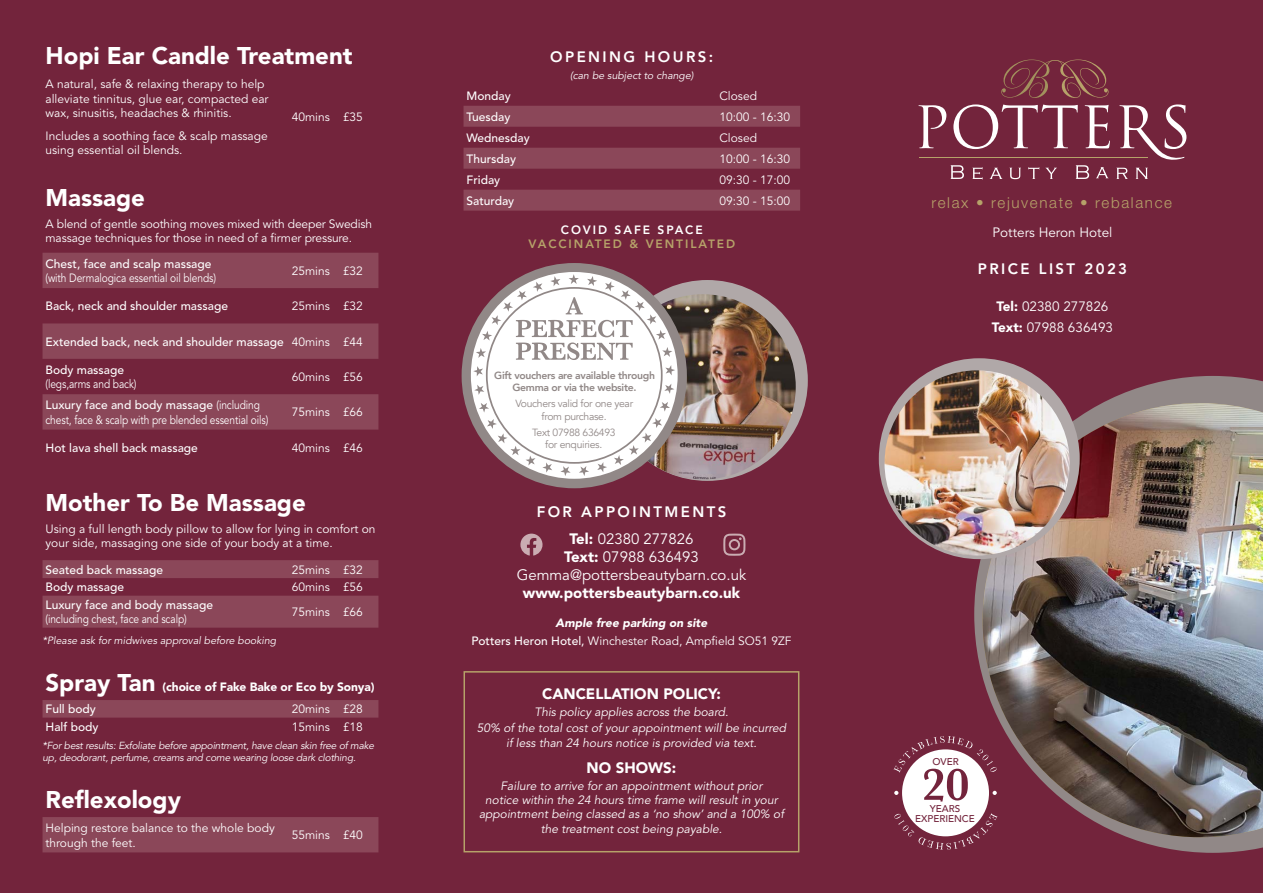
<style>
.page{position:relative;width:1263px;height:893px;background:#73243c}
.page>*{position:absolute;margin:0;border:0;box-sizing:border-box;transform-origin:0 0}
.t1{font:900 24px "Avenir LT Std";color:#fff}
.t2{font:300 15.15px "Helvetica Neue LT Std";letter-spacing:.11em;color:#b6a269}
.t3{font:800 15px/26.5px "Avenir LT Std";letter-spacing:.16em;color:#fff;text-align:center}
.t4{font:900 15px "Avenir LT Std";color:#fff}
.t5{font:15px/18px "Avenir LT Std";color:#fff;text-align:center}
.t6{font:13.5px/21px "Avenir LT Std";color:#fff;text-align:center}
.t7{font:12px/14.4px "Avenir LT Std";color:#fff}
.t8{font:italic 12px/14.4px "Avenir LT Std";color:#fff;text-align:center}
.t9{font:500 12px "Avenir LT Std";color:#fff}
.t10{font:12px/14.4px "Avenir LT Std";color:#fff;scale:.85 1}
.t11{font:900 12px/22.8px "Avenir LT Std";letter-spacing:-.01em;color:#fff}
.t12{font:800 12px "Avenir LT Std";letter-spacing:.16em;color:#b6a269}
.t13{font:800 12px "Avenir LT Std";letter-spacing:.16em;color:#fff}
.t14{font:italic 10.5px "Avenir LT Std";color:#fff}
.t15{font:10.35px/12.5px "Avenir";letter-spacing:-.03em;color:#918887;text-align:center}
.t16{font:800 10.35px/12.5px "Avenir";letter-spacing:-.03em;color:#918887;text-align:center}
.t17{font:italic 10.2px/12.3px "Avenir LT Std";letter-spacing:-.02em;color:#fff}
.t18{font:500 9.75px/9.8px "Avenir";color:#73243c;text-align:center}
.s1{font-weight:400}
.s2{font-weight:500}
.s3{font-size:24px}
.s4{font-weight:900}
.s5{font-weight:900;font-style:italic}
</style>
<div class="page">
<div style="left:607px;top:280px;width:201px;height:201px;background:#b0a8a8;border-radius:50%"></div>
<img style="left:678px;top:294px;width:118px;height:185px">
<div style="left:43px;top:817px;width:335px;height:35px;background:#8b4759"></div>
<div style="left:43px;top:700px;width:335px;height:18px;background:#8b4759"></div>
<svg style="left:43px;top:253px;width:335px;height:177px;fill:#8b4759"></svg>
<svg style="left:43px;top:560px;width:335px;height:68px"></svg>
<svg style="left:1001px;top:60px;width:107px;height:38px"></svg>
<svg style="left:918px;top:104px;width:268px;height:76px"></svg>
<svg style="left:463px;top:106px;width:337px;height:105px"></svg>
<svg style="left:974px;top:376px;width:289px;height:477px"></svg>
<img style="left:983px;top:403px;width:280px;height:434px">
<svg style="left:520px;top:534px;width:22px;height:22px"></svg>
<svg style="left:723px;top:534px;width:22px;height:22px"></svg>
<div style="left:462px;top:263px;width:225px;height:225px;background:#918887;border-radius:50%"></div>
<svg style="left:471px;top:272px;width:207px;height:207px"></svg>
<svg style="left:894px;top:736px;width:103px;height:114px"></svg>
<div style="left:879px;top:358px;width:201px;height:201px;background:#b0a8a8;border-radius:50%"></div>
<img style="left:884px;top:370px;width:186px;height:186px;border-radius:93px">
<div style="left:463px;top:671px;width:336px;height:181px;border:2px solid #b6a269"></div>
<h1 class="t1" style="left:45px;top:41px;width:309px">Hopi Ear Candle Treatment</h1>
<p class="t7" style="left:45px;top:77px;width:225px">A natural, safe &amp; relaxing therapy to help alleviate tinnitus, glue ear, compacted ear wax, sinusitis, headaches &amp; rhinitis.</p>
<p class="t7" style="left:45px;top:129px;width:224px">Includes a soothing face &amp; scalp massage using essential oil blends.</p>
<p class="t7" style="left:292px;top:110px;width:73px">40mins £35</p>
<h1 class="t1" style="left:45px;top:183px;width:101px">Massage</h1>
<p class="t7" style="left:45px;top:217px;width:328px">A blend of gentle soothing moves mixed with deeper Swedish massage techniques for those in need of a firmer pressure.</p>
<p class="t9" style="left:45px;top:257px;width:168px">Chest, face and scalp massage</p>
<p class="t10" style="left:45px;top:271px;width:202px">(with Dermalogica essential oil blends)</p>
<p class="t7" style="left:292px;top:264px;width:73px">25mins £32</p>
<p class="t9" style="left:45px;top:299px;width:184px">Back, neck and shoulder massage</p>
<p class="t7" style="left:292px;top:299px;width:73px">25mins £32</p>
<p class="t9" style="left:45px;top:335px;width:319px">Extended back, neck and shoulder massage <span class="s1">40mins £44</span></p>
<p class="t9" style="left:45px;top:363px;width:80px">Body massage</p>
<p class="t10" style="left:45px;top:377px;width:109px">(legs,arms and back)</p>
<p class="t7" style="left:292px;top:370px;width:73px">60mins £56</p>
<p class="t10" style="left:45px;top:398px;width:264px"><span class="s2">Luxury face and body massage</span> (including chest, face &amp; scalp with pre blended essential oils)</p>
<p class="t7" style="left:292px;top:405px;width:73px">75mins £66</p>
<p class="t9" style="left:45px;top:441px;width:154px">Hot lava shell back massage</p>
<p class="t7" style="left:292px;top:441px;width:73px">40mins £46</p>
<h1 class="t1" style="left:45px;top:488px;width:262px">Mother To Be Massage</h1>
<p class="t7" style="left:45px;top:522px;width:331px">Using a full length body pillow to allow for lying in comfort on your side, massaging one side of your body at a time.</p>
<p class="t9" style="left:45px;top:563px;width:119px">Seated back massage</p>
<p class="t7" style="left:292px;top:563px;width:73px">25mins £32</p>
<p class="t9" style="left:45px;top:580px;width:80px">Body massage</p>
<p class="t7" style="left:292px;top:580px;width:73px">60mins £56</p>
<p class="t9" style="left:45px;top:598px;width:169px">Luxury face and body massage</p>
<p class="t10" style="left:45px;top:612px;width:168px">(including chest, face and scalp)</p>
<p class="t7" style="left:292px;top:605px;width:73px">75mins £66</p>
<p class="t14" style="left:43px;top:635px;width:235px">*Please ask for midwives approval before booking</p>
<p class="t11" style="left:45px;top:675px;width:330px"><span class="s3">Spray Tan</span> (choice of Fake Bake or Eco by Sonya)<br><span class="s2">Full body</span></p>
<p class="t7" style="left:292px;top:702px;width:73px">20mins £28</p>
<p class="t9" style="left:45px;top:720px;width:55px">Half body</p>
<p class="t7" style="left:292px;top:720px;width:73px">15mins £18</p>
<p class="t17" style="left:43px;top:740px;width:333px">*For best results: Exfoliate before appointment, have clean skin free of make up, deodorant, perfume, creams and come wearing loose dark clothing.</p>
<h1 class="t1" style="left:45px;top:785px;width:137px">Reflexology</h1>
<p class="t7" style="left:45px;top:821px;width:231px">Helping restore balance to the whole body through the feet.</p>
<p class="t7" style="left:292px;top:828px;width:73px">55mins £40</p>
<p class="t3" style="left:550px;top:43px;width:165px">OPENING HOURS:</p>
<p class="t14" style="left:570px;top:69px;width:125px">(can be subject to change)</p>
<p class="t9" style="left:466px;top:89px;width:46px">Monday</p>
<p class="t7" style="left:719px;top:89px;width:39px">Closed</p>
<p class="t9" style="left:466px;top:110px;width:45px">Tuesday</p>
<p class="t7" style="left:719px;top:110px;width:72px">10:00 - 16:30</p>
<p class="t9" style="left:466px;top:131px;width:65px">Wednesday</p>
<p class="t7" style="left:719px;top:131px;width:39px">Closed</p>
<p class="t9" style="left:466px;top:152px;width:51px">Thursday</p>
<p class="t7" style="left:719px;top:152px;width:72px">10:00 - 16:30</p>
<p class="t9" style="left:466px;top:173px;width:35px">Friday</p>
<p class="t7" style="left:719px;top:173px;width:72px">09:30 - 17:00</p>
<p class="t9" style="left:466px;top:194px;width:49px">Saturday</p>
<p class="t7" style="left:719px;top:194px;width:72px">09:30 - 15:00</p>
<p class="t13" style="left:561px;top:223px;width:143px">COVID SAFE SPACE</p>
<p class="t12" style="left:528px;top:237px;width:208px">VACCINATED &amp; VENTILATED</p>
<p class="t16" style="left:494px;top:369px;width:162px">Gift vouchers are available through<br>Gemma or via the website.</p>
<p class="t15" style="left:515px;top:398px;width:119px">Vouchers valid for one year from purchase.</p>
<p class="t15" style="left:532px;top:426px;width:85px">Text 07988 636493 for enquiries.</p>
<p class="t3" style="left:537px;top:499px;width:191px">FOR APPOINTMENTS<br><span class="s4">Tel:</span> <span class="s1">02380 277826</span></p>
<p class="t5" style="left:517px;top:548px;width:231px"><span class="s4">Text:</span> 07988 636493<br>Gemma@pottersbeautybarn.co.uk</p>
<p class="t4" style="left:523px;top:583px;width:219px">www.pottersbeautybarn.co.uk</p>
<p class="t7" style="left:471px;top:614px;width:322px;line-height:18.1px;text-align:center"><span class="s5">Ample free parking on site<br></span><span class="s2">Potters Heron Hotel,</span> Winchester Road, Ampfield SO51 9ZF</p>
<p class="t4" style="left:542px;top:685px;width:180px">CANCELLATION POLICY:</p>
<p class="t8" style="left:477px;top:704px;width:311px;line-height:16.5px">This policy applies across the board.<br>50% of the total cost of your appointment will be incurred</p>
<p class="t8" style="left:506px;top:736px;width:252px">if less than 24 hours notice is provided via text.</p>
<p class="t4" style="left:587px;top:759px;width:91px">NO SHOWS:</p>
<p class="t8" style="left:479px;top:779px;width:306px">Failure to arrive for an appointment without prior<br>notice within the 24 hours time frame will result in your appointment being classed as a ‘no show’ and a 100% of the treatment cost being payable.</p>
<p class="t2" style="left:931px;top:193px;width:242px">relax • rejuvenate • rebalance</p>
<p class="t6" style="left:992px;top:222px;width:121px">Potters Heron Hotel</p>
<p class="t3" style="left:978px;top:256px;width:151px">PRICE LIST 2023</p>
<p class="t6" style="left:992px;top:296px;width:123px"><span class="s4">Tel:</span> 02380 277826<br><span class="s4">Text:</span> 07988 636493</p>
<p class="t18" style="left:932px;top:757px;width:28px">OVER</p>
<p class="t18" style="left:915px;top:804px;width:61px">YEARS<br>EXPERIENCE</p>
</div>
